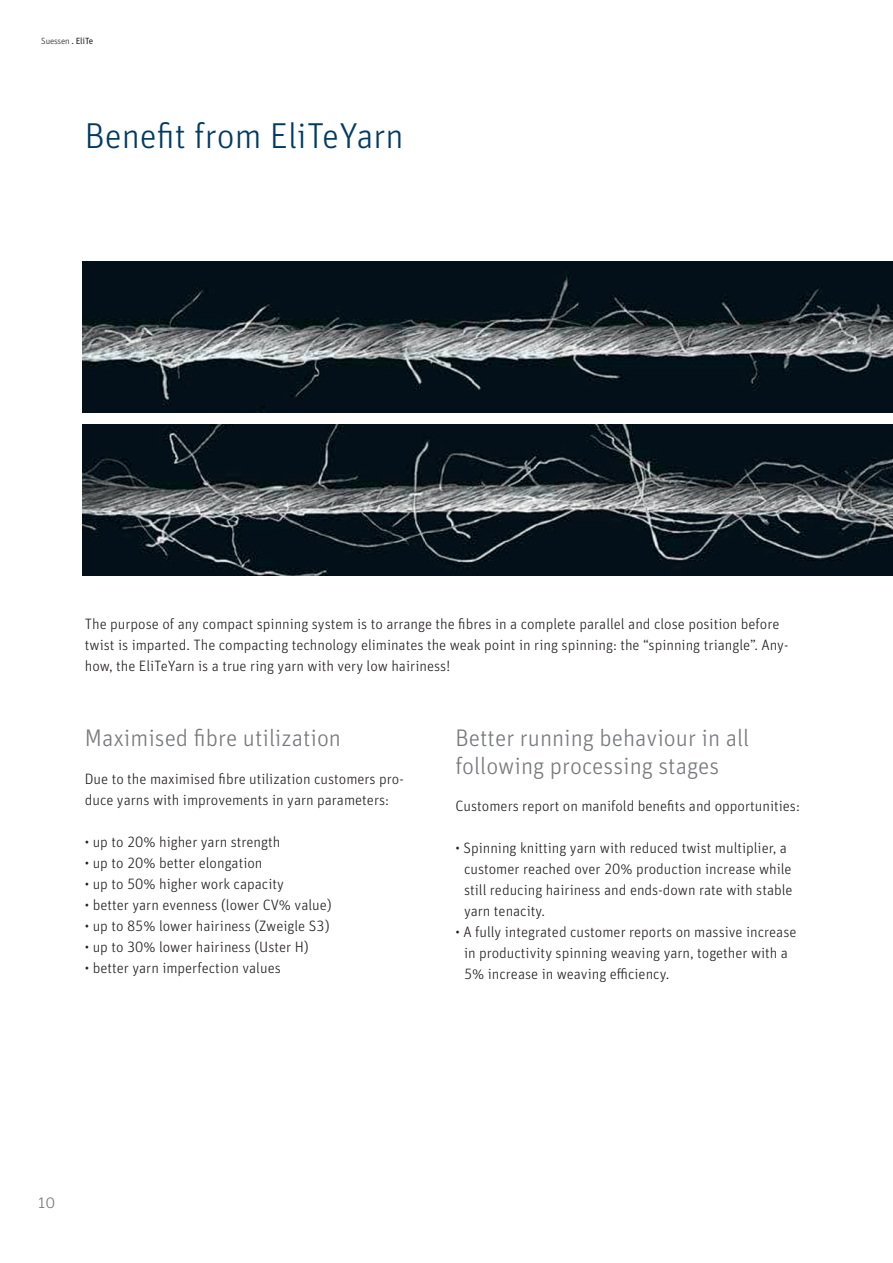
<style>
.page{position:relative;width:893px;height:1263px;background:#fff}
.page>*{position:absolute;margin:0;border:0;box-sizing:border-box;transform-origin:0 0}
.t1{font:300 36px "Unit Pro";color:#003a63}
.t2{font:300 24px/28.5px "Unit Pro";color:#76787b}
.t3{font:300 16.5px "Unit Pro";color:#76787b}
.t4{font:300 15px/21px "Unit Pro";color:#231f20}
.t5{font:300 9px "Unit Pro";letter-spacing:-.02em;color:#231f20}
.s1{font-weight:400}
</style>
<div class="page">
<img style="left:83px;top:261px;width:810px;height:152px">
<img style="left:83px;top:424px;width:810px;height:151px">
<p class="t5" style="left:41px;top:34px;width:54px">Suessen <span class="s1">. EliTe</span></p>
<h1 class="t1" style="left:85px;top:110px;width:320px">Benefit from EliTeYarn</h1>
<p class="t4" style="left:85px;top:612px;width:705px">The purpose of any compact spinning system is to arrange the fibres in a complete parallel and close position before twist is imparted. The compacting technology eliminates the weak point in ring spinning: the “spinning triangle”. Any&shy;how, the EliTeYarn is a true ring yarn with very low hairiness!</p>
<h2 class="t2" style="left:85px;top:722px;width:258px">Maximised fibre utilization</h2>
<p class="t4" style="left:85px;top:767px;width:320px">Due to the maximised fibre utilization customers pro&shy;duce yarns with improvements in yarn parameters:</p>
<p class="t4" style="left:85px;top:830px;width:197px">• up to 20% higher yarn strength</p>
<p class="t4" style="left:85px;top:851px;width:179px">• up to 20% better elongation</p>
<p class="t4" style="left:85px;top:872px;width:201px">• up to 50% higher work capacity</p>
<p class="t4" style="left:85px;top:893px;width:248px">• better yarn evenness (lower CV% value)</p>
<p class="t4" style="left:85px;top:914px;width:246px">• up to 85% lower hairiness (Zweigle S3)</p>
<p class="t4" style="left:85px;top:935px;width:225px">• up to 30% lower hairiness (Uster H)</p>
<p class="t4" style="left:85px;top:956px;width:198px">• better yarn imperfection values</p>
<h2 class="t2" style="left:455px;top:722px;width:295px">Better running behaviour in all following processing stages</h2>
<p class="t4" style="left:455px;top:795px;width:346px">Customers report on manifold benefits and opportunities:</p>
<p class="t4" style="left:464px;top:837px;width:330px;text-indent:-9px">• Spinning knitting yarn with reduced twist multiplier, a customer reached over 20% production increase while still reducing hairiness and ends-down rate with stable yarn tenacity.</p>
<p class="t4" style="left:464px;top:921px;width:334px;text-indent:-9px">• A fully integrated customer reports on massive increase in productivity spinning weaving yarn, together with a<br>5% increase in weaving efficiency.</p>
<p class="t3" style="left:38px;top:1191px;width:19px">10</p>
</div>
